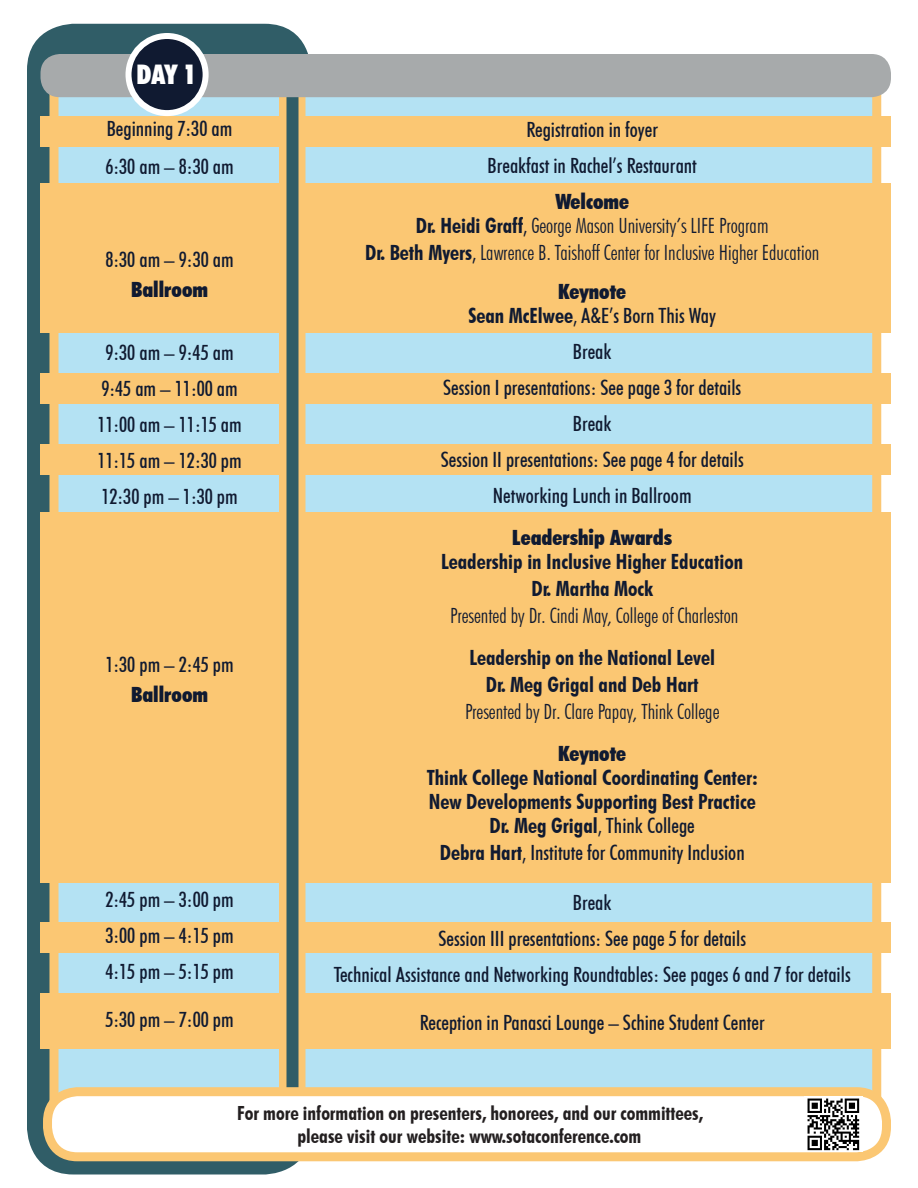
<style>
.page{position:relative;width:918px;height:1188px;background:#fff}
.page>*{position:absolute;margin:0;border:0;box-sizing:border-box;transform-origin:0 0}
.t1{font:900 condensed 27px "Futura BT";color:#fff}
.t2{font:500 condensed 21px "Futura BT";color:#101a31}
.t3{font:300 condensed 21px "Futura BT";color:#101a31}
.t4{font:700 condensed 21px "Futura BT";color:#101a31}
.t5{font:900 condensed 21px "Futura BT";color:#101a31}
.t6{font:700 condensed 19.5px/23.4px "Futura BT";color:#231f20;text-align:center}
.s1{font-weight:700}
.s2{font-weight:500}
</style>
<div class="page">
<div style="left:27px;top:24px;width:284px;height:1150px;background:#305d67;border-radius:46px"></div>
<div style="left:50px;top:71px;width:238px;height:1036px;background:#b4e2f3;border:9px solid #fbc773"></div>
<div style="left:296px;top:71px;width:585px;height:1035px;background:#b4e2f3;border:9px solid #fbc773"></div>
<div style="left:40px;top:116px;width:851px;height:31px;background:#fbc773"></div>
<div style="left:40px;top:373px;width:851px;height:31px;background:#fbc773"></div>
<div style="left:40px;top:444px;width:851px;height:31px;background:#fbc773"></div>
<div style="left:40px;top:922px;width:851px;height:31px;background:#fbc773"></div>
<div style="left:40px;top:994px;width:851px;height:55px;background:#fbc773"></div>
<div style="left:40px;top:512px;width:851px;height:371px;background:#fbc773"></div>
<div style="left:40px;top:183px;width:851px;height:150px;background:#fbc773"></div>
<div style="left:286px;top:76px;width:12px;height:1058px;background:#305d67"></div>
<div style="left:40px;top:54px;width:851px;height:43px;background:#a7aaab;border-radius:19px"></div>
<div style="left:129px;top:36px;width:77px;height:77px;background:#101a31;border-radius:50%"></div>
<div style="left:126px;top:33px;width:83px;height:83px;border:6px solid #fff;border-radius:50%"></div>
<div style="left:48px;top:1092px;width:839px;height:65px;background:#fff;border-radius:30px"></div>
<div style="left:43px;top:1087px;width:848px;height:74px;border:9px solid #fbc773;border-radius:30px"></div>
<img style="left:805px;top:1098px;width:58px;height:54px">
<p class="t1" style="left:137px;top:58px;width:62px">DAY 1</p>
<p class="t2" style="left:107px;top:116px;width:127px">Beginning 7:30 am</p>
<p class="t2" style="left:105px;top:154px;width:130px">6:30 am – 8:30 am</p>
<p class="t2" style="left:105px;top:247px;width:130px">8:30 am – 9:30 am</p>
<p class="t5" style="left:131px;top:277px;width:79px">Ballroom</p>
<p class="t2" style="left:105px;top:340px;width:130px">9:30 am – 9:45 am</p>
<p class="t2" style="left:101px;top:376px;width:138px">9:45 am – 11:00 am</p>
<p class="t2" style="left:97px;top:412px;width:146px">11:00 am – 11:15 am</p>
<p class="t2" style="left:97px;top:448px;width:146px">11:15 am – 12:30 pm</p>
<p class="t2" style="left:101px;top:484px;width:138px">12:30 pm – 1:30 pm</p>
<p class="t2" style="left:105px;top:652px;width:130px">1:30 pm – 2:45 pm</p>
<p class="t5" style="left:131px;top:682px;width:79px">Ballroom</p>
<p class="t2" style="left:105px;top:887px;width:130px">2:45 pm – 3:00 pm</p>
<p class="t2" style="left:105px;top:923px;width:130px">3:00 pm – 4:15 pm</p>
<p class="t2" style="left:105px;top:959px;width:130px">4:15 pm – 5:15 pm</p>
<p class="t2" style="left:105px;top:1007px;width:130px">5:30 pm – 7:00 pm</p>
<p class="t2" style="left:526px;top:117px;width:133px">Registration in foyer</p>
<p class="t2" style="left:488px;top:153px;width:211px">Breakfast in Rachel’s Restaurant</p>
<p class="t5" style="left:555px;top:189px;width:75px">Welcome</p>
<p class="t3" style="left:416px;top:213px;width:354px"><span class="s1">Dr. Heidi Graff</span><span class="s2">,</span> George Mason University’s LIFE Program</p>
<p class="t3" style="left:365px;top:240px;width:456px"><span class="s1">Dr. Beth Myers</span><span class="s2">,</span> Lawrence B. Taishoff Center for Inclusive Higher Education</p>
<p class="t5" style="left:558px;top:279px;width:70px">Keynote</p>
<p class="t2" style="left:468px;top:303px;width:249px"><span class="s1">Sean McElwee</span>, A&amp;E’s Born This Way</p>
<p class="t2" style="left:573px;top:339px;width:40px">Break</p>
<p class="t2" style="left:443px;top:375px;width:300px">Session I presentations: See page 3 for details</p>
<p class="t2" style="left:573px;top:411px;width:40px">Break</p>
<p class="t2" style="left:441px;top:447px;width:304px">Session II presentations: See page 4 for details</p>
<p class="t2" style="left:493px;top:483px;width:200px">Networking Lunch in Ballroom</p>
<p class="t5" style="left:512px;top:525px;width:161px">Leadership Awards</p>
<p class="t4" style="left:441px;top:549px;width:303px">Leadership in Inclusive Higher Education</p>
<p class="t4" style="left:531px;top:576px;width:123px">Dr. Martha Mock</p>
<p class="t3" style="left:450px;top:603px;width:290px">Presented by Dr. Cindi May, College of Charleston</p>
<p class="t4" style="left:469px;top:645px;width:247px">Leadership on the National Level</p>
<p class="t4" style="left:486px;top:672px;width:214px">Dr. Meg Grigal and Deb Hart</p>
<p class="t3" style="left:465px;top:699px;width:256px">Presented by Dr. Clare Papay, Think College</p>
<p class="t5" style="left:558px;top:741px;width:70px">Keynote</p>
<p class="t4" style="left:427px;top:765px;width:333px">Think College National Coordinating Center:</p>
<p class="t4" style="left:429px;top:789px;width:328px">New Developments Supporting Best Practice</p>
<p class="t2" style="left:490px;top:813px;width:207px"><span class="s1">Dr. Meg Grigal</span>, Think College</p>
<p class="t2" style="left:440px;top:840px;width:307px"><span class="s1">Debra Hart</span>, Institute for Community Inclusion</p>
<p class="t2" style="left:573px;top:889px;width:40px">Break</p>
<p class="t2" style="left:438px;top:925px;width:309px">Session III presentations: See page 5 for details</p>
<p class="t2" style="left:334px;top:961px;width:518px">Technical Assistance and Networking Roundtables: See pages 6 and 7 for details</p>
<p class="t2" style="left:420px;top:1009px;width:346px">Reception in Panasci Lounge – Schine Student Center</p>
<p class="t6" style="left:237px;top:1101px;width:468px">For more information on presenters, honorees, and our committees, please visit our website: www.sotaconference.com</p>
</div>
